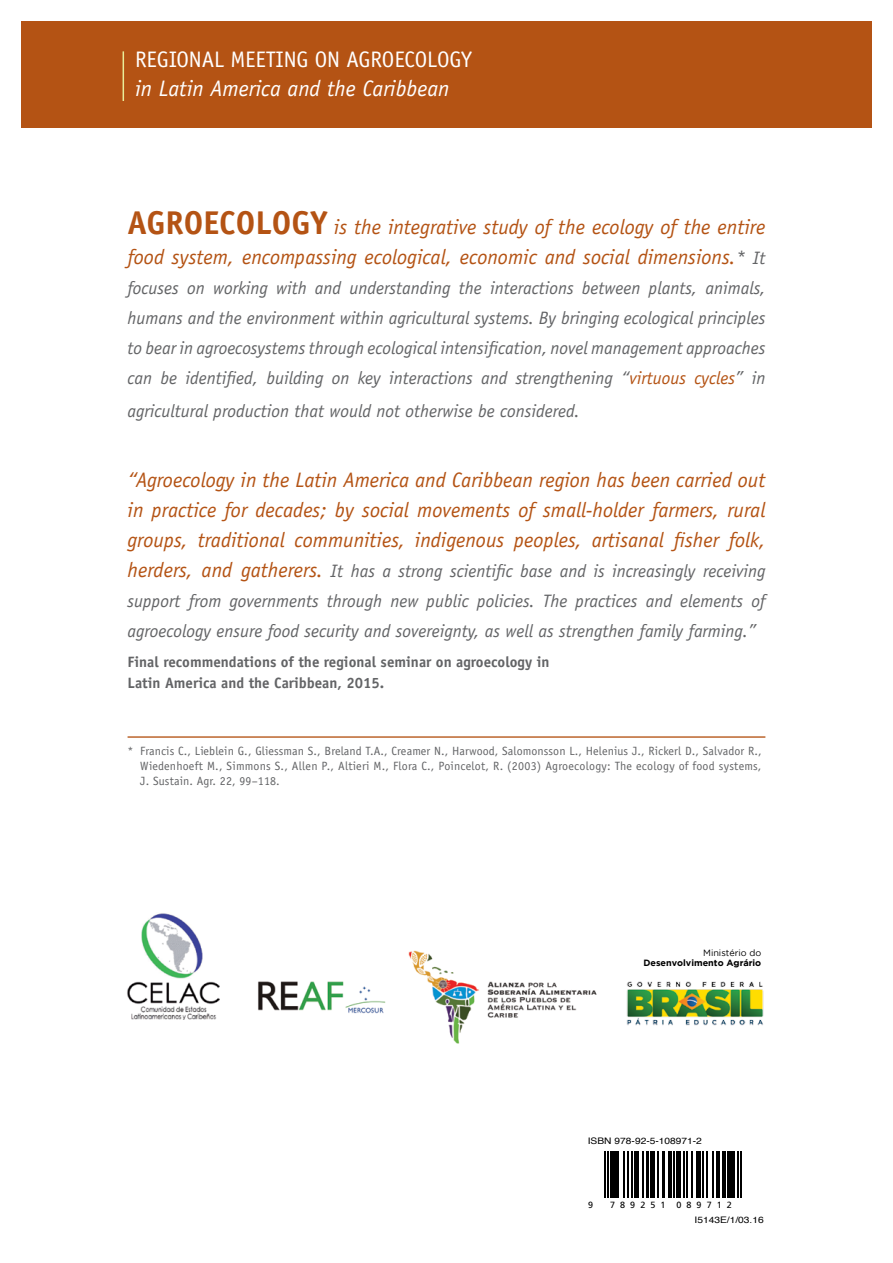
<style>
.page{position:relative;width:893px;height:1263px;background:#fff}
.page>*{position:absolute;margin:0;border:0;box-sizing:border-box;transform-origin:0 0}
.t1{font:700 33px "Officina Sans";color:#b45314}
.t2{font:italic 22.5px "Officina Sans";color:#fff}
.t3{font:22.5px "Officina Sans";letter-spacing:-.005em;color:#fff}
.t4{font:italic 21px/30px "Officina Sans";color:#b45314;text-align:right}
.t5{font:italic 18px/30px "Officina Sans";color:#636466;text-align:justify}
.t6{font:700 15px/21px "Officina Sans";color:#636466}
.t7{font:12px/15px "Officina Sans";letter-spacing:.02em;color:#636466;text-align:justify}
.t8{font:9px "Helvetica";color:#000;scale:1.13 1}
.t9{font:700 9px "Gotham";color:#000}
.t10{font:9px "Frutiger LT Pro";letter-spacing:.57em;color:#000}
.t11{font:9px "Gotham";color:#000}
.s1{font-size:19.5px;color:#636466}
.s2{font-size:18px;color:#636466}
.s3{color:#b45314}
.s4{font-size:21px;color:#b45314}
</style>
<div class="page">
<div style="left:21px;top:21px;width:851px;height:107px;background:#b45314"></div>
<hr style="left:123px;top:51px;width:1px;height:50px;background:#e9ed9a">
<hr style="left:128px;top:736px;width:637px;height:2px;background:#b45314">
<img style="left:127px;top:913px;width:93px;height:107px">
<img style="left:408px;top:950px;width:189px;height:94px">
<img style="left:258px;top:981px;width:128px;height:33px">
<img style="left:626px;top:981px;width:138px;height:45px">
<hr style="left:604px;top:1151px;width:2px;height:47px;background:#000">
<hr style="left:607px;top:1151px;width:1px;height:47px;background:#000">
<hr style="left:610px;top:1151px;width:4px;height:47px;background:#000">
<hr style="left:616px;top:1151px;width:3px;height:47px;background:#000">
<hr style="left:623px;top:1151px;width:1px;height:47px;background:#000">
<hr style="left:627px;top:1151px;width:2px;height:47px;background:#000">
<hr style="left:632px;top:1151px;width:1px;height:47px;background:#000">
<div style="left:634px;top:1151px;width:5px;height:47px;background:#000"></div>
<hr style="left:642px;top:1151px;width:1px;height:47px;background:#000">
<hr style="left:646px;top:1151px;width:3px;height:47px;background:#000">
<div style="left:650px;top:1151px;width:5px;height:47px;background:#000"></div>
<hr style="left:658px;top:1151px;width:1px;height:47px;background:#000">
<hr style="left:662px;top:1151px;width:3px;height:47px;background:#000">
<hr style="left:668px;top:1151px;width:1px;height:47px;background:#000">
<hr style="left:671px;top:1151px;width:1px;height:47px;background:#000">
<hr style="left:673px;top:1151px;width:2px;height:47px;background:#000">
<div style="left:676px;top:1151px;width:5px;height:47px;background:#000"></div>
<hr style="left:684px;top:1151px;width:1px;height:47px;background:#000">
<hr style="left:686px;top:1151px;width:2px;height:47px;background:#000">
<hr style="left:691px;top:1151px;width:1px;height:47px;background:#000">
<hr style="left:697px;top:1151px;width:4px;height:47px;background:#000">
<hr style="left:702px;top:1151px;width:2px;height:47px;background:#000">
<hr style="left:707px;top:1151px;width:1px;height:47px;background:#000">
<hr style="left:712px;top:1151px;width:2px;height:47px;background:#000">
<hr style="left:717px;top:1151px;width:3px;height:47px;background:#000">
<hr style="left:723px;top:1151px;width:3px;height:47px;background:#000">
<hr style="left:727px;top:1151px;width:3px;height:47px;background:#000">
<hr style="left:731px;top:1151px;width:3px;height:47px;background:#000">
<hr style="left:737px;top:1151px;width:1px;height:47px;background:#000">
<hr style="left:740px;top:1151px;width:1px;height:47px;background:#000">
<p class="t3" style="left:135px;top:46px;width:338px">REGIONAL MEETING ON AGROECOLOGY</p>
<p class="t2" style="left:135px;top:75px;width:316px">in Latin America and the Caribbean</p>
<h1 class="t1" style="left:128px;top:203px;width:38px">Agroecology</h1>
<p class="t4" style="left:128px;top:212px;width:639px">is the integrative study of the ecology of the entire<br>food system, encompassing ecological, economic and social dimensions.<span class="s1">*</span> <span class="s2">It</span></p>
<p class="t5" style="left:128px;top:273px;width:639px">focuses on working with and understanding the interactions between plants, animals, humans and the environment within agricultural systems. By bringing ecological principles to bear in agroecosystems through ecological intensification, novel management approaches can be identified, building on key interactions and strengthening “<span class="s3">virtuous cycles</span>” in</p>
<p class="t5" style="left:128px;top:396px;width:454px">agricultural production that would not otherwise be considered.</p>
<p class="t4" style="left:128px;top:465px;width:639px;text-align:justify">“Agroecology in the Latin America and Caribbean region has been carried out in practice for decades; by social movements of small-holder farmers, rural groups, traditional communities, indigenous peoples, artisanal fisher folk,</p>
<p class="t5" style="left:128px;top:556px;width:639px"><span class="s4">herders, and gatherers.</span> It has a strong scientific base and is increasingly receiving support from governments through new public policies. The practices and elements of agroecology ensure food security and sovereignty, as well as strengthen family farming.”</p>
<p class="t6" style="left:128px;top:651px;width:423px">Final recommendations of the regional seminar on agroecology in<br>Latin America and the Caribbean, 2015.</p>
<p class="t7" style="left:140px;top:743px;width:623px;text-indent:-13px">* Francis C., Lieblein G., Gliessman S., Breland T.A., Creamer N., Harwood, Salomonsson L., Helenius J., Rickerl D., Salvador R., Wiedenhoeft M., Simmons S., Allen P., Altieri M., Flora C., Poincelot, R. (2003) Agroecology: The ecology of food systems, J. Sustain. Agr. 22, 99–118.</p>
<p class="t11" style="left:703px;top:948px;width:60px">Ministério do</p>
<p class="t9" style="left:643px;top:958px;width:119px">Desenvolvimento Agrário</p>
<p class="t8" style="left:588px;top:1133px;width:103px">ISBN 978-92-5-108971-2</p>
<p class="t10" style="left:588px;top:1199px;width:7px">9</p>
<p class="t10" style="left:610px;top:1199px;width:123px">789251 089712</p>
<p class="t8" style="left:694px;top:1213px;width:63px">I5143E/1/03.16</p>
</div>
